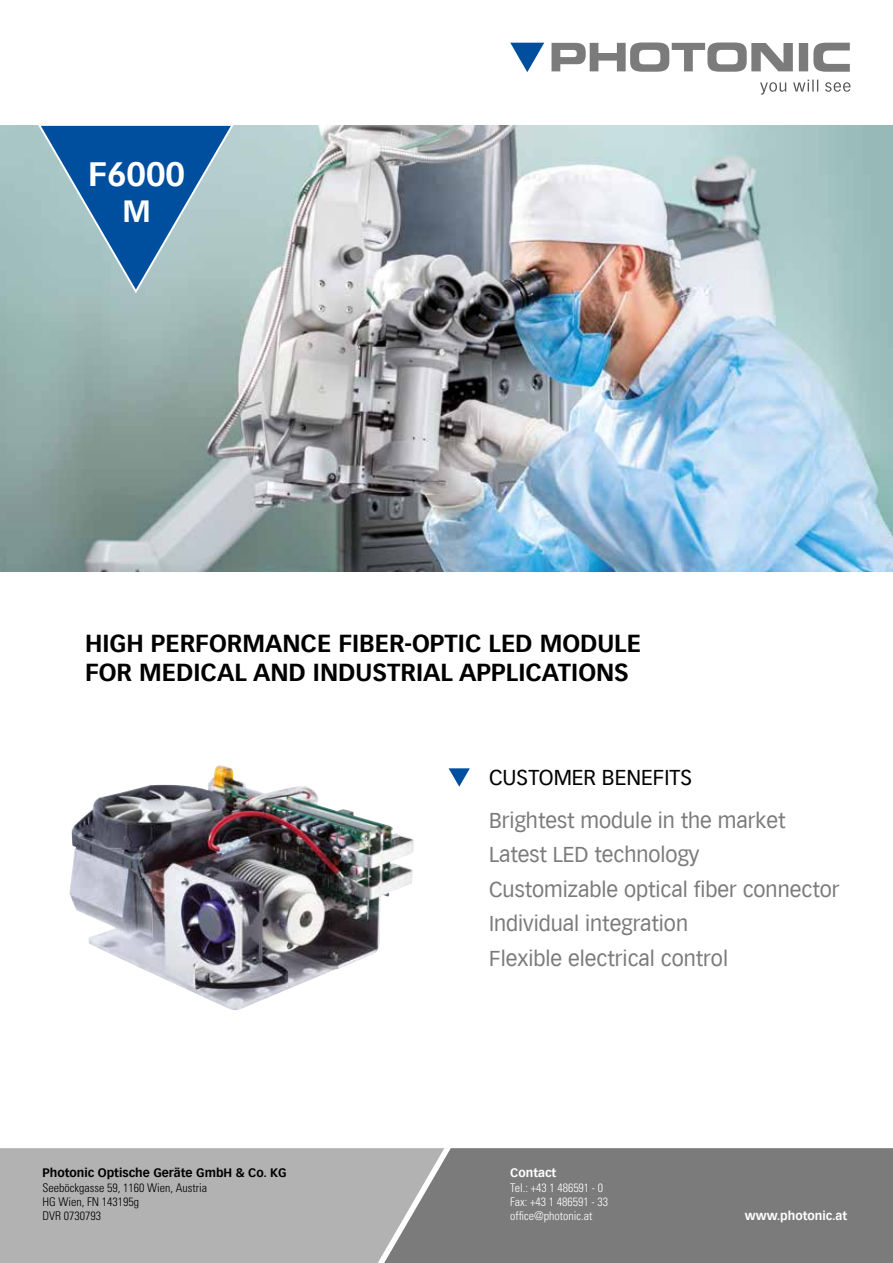
<style>
.page{position:relative;width:893px;height:1263px;background:#fff}
.page>*{position:absolute;margin:0;border:0;box-sizing:border-box;transform-origin:0 0}
.t1{font:700 33px "Vectora LH";color:#fff}
.t2{font:700 30px "Vectora LH";color:#fff}
.t3{font:700 24px/28.8px "Vectora LH";color:#000}
.t4{font:21px/34.5px "Vectora LH";color:#7c7b7b}
.t5{font:21px "Vectora LH";color:#000}
.t6{font:300 condensed 12px/14.4px "Univers LT";color:#000}
.t7{font:300 condensed 12px/14.4px "Univers LT";color:#fff}
.t8{font:700 12px "Vectora LH";color:#000}
.t9{font:700 12px "Vectora LH";color:#fff}
</style>
<div class="page">
<svg style="left:551px;top:43px;width:299px;height:29px"></svg>
<svg style="left:760px;top:80px;width:90px;height:15px"></svg>
<svg style="left:510px;top:43px;width:34px;height:29px"></svg>
<div style="left:0;top:1148px;width:344px;height:115px;background:#b3b2b2"></div>
<svg style="left:344px;top:1148px;width:549px;height:115px;background:#848383"></svg>
<img style="left:0;top:125px;width:893px;height:447px">
<svg style="left:37px;top:125px;width:199px;height:170px;background:#5d90b4"></svg>
<svg style="left:449px;top:768px;width:21px;height:19px"></svg>
<img style="left:69px;top:777px;width:345px;height:233px">
<h1 class="t1" style="left:88px;top:154px;width:99px">F6000</h1>
<h2 class="t2" style="left:122px;top:193px;width:30px">M</h2>
<p class="t3" style="left:85px;top:629px;width:557px">HIGH PERFORMANCE FIBER-OPTIC LED MODULE<br>FOR MEDICAL AND INDUSTRIAL APPLICATIONS</p>
<p class="t5" style="left:489px;top:765px;width:205px">CUSTOMER BENEFITS</p>
<p class="t8" style="left:43px;top:1166px;width:245px">Photonic Optische Geräte GmbH &amp; Co. KG</p>
<p class="t6" style="left:43px;top:1180px;width:166px">Seeböckgasse 59, 1160 Wien, Austria<br>HG Wien, FN 143195g<br>DVR 0730793</p>
<p class="t4" style="left:489px;top:803px;width:352px">Brightest module in the market<br>Latest LED technology<br>Customizable optical fiber connector<br>Individual integration<br>Flexible electrical control</p>
<p class="t9" style="left:510px;top:1166px;width:48px">Contact</p>
<p class="t7" style="left:510px;top:1180px;width:99px">Tel.: +43 1 486591 - 0<br>Fax: +43 1 486591 - 33 office@photonic.at</p>
<p class="t9" style="left:745px;top:1209px;width:104px">www.photonic.at</p>
</div>
